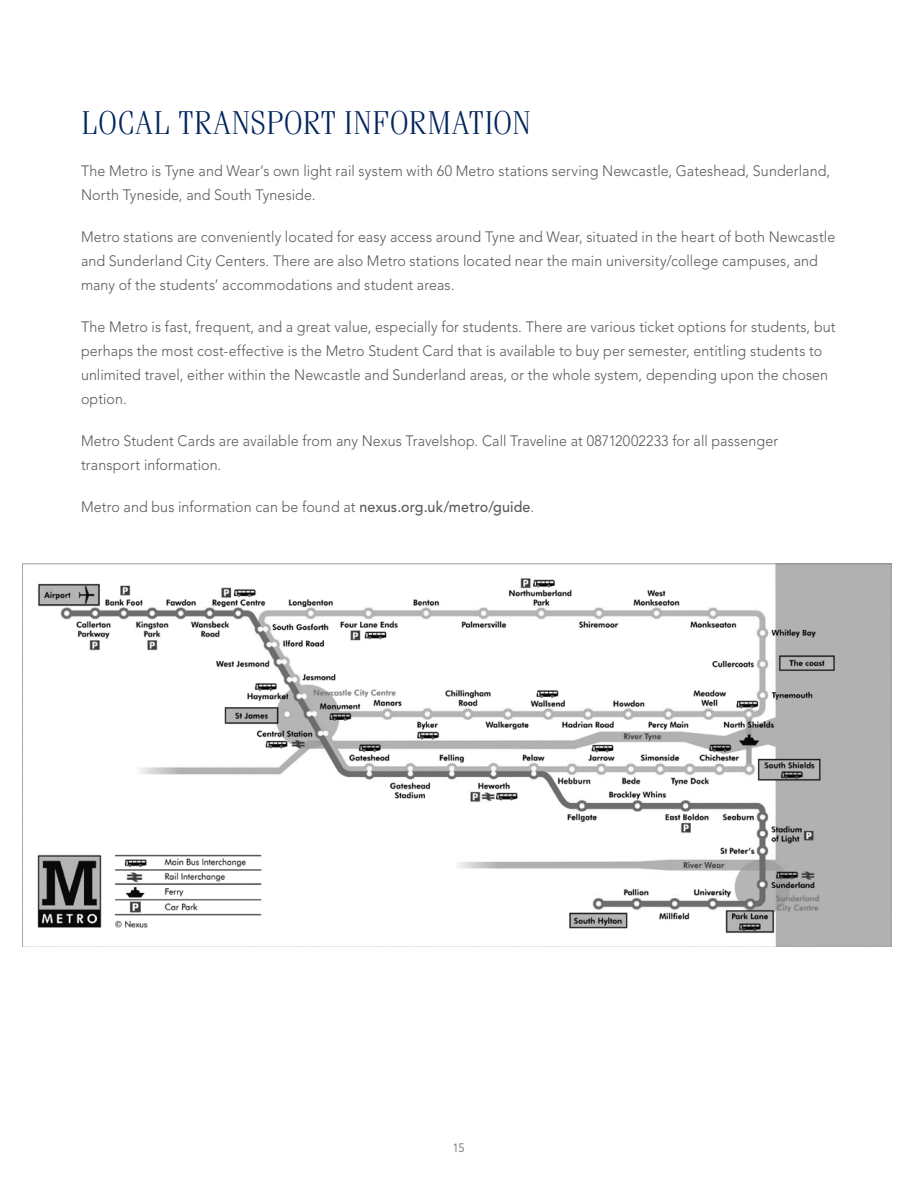
<style>
.page{position:relative;width:918px;height:1188px;background:#fff}
.page>*{position:absolute;margin:0;border:0;box-sizing:border-box;transform-origin:0 0}
.t1{font:300 33px "Fenice";color:#00245d;scale:.95 1}
.t2{font:300 15px/24px "Avenir LT Std";letter-spacing:.005em;color:#58595b;scale:.95 1}
.t3{font:300 12px "Avenir LT Std";color:#58595b;scale:.95 1}
.s1{font-weight:500}
</style>
<div class="page">
<img style="left:23px;top:563px;width:869px;height:384px">
<h1 class="t1" style="left:81px;top:103px;width:476px">LOCAL TRANSPORT INFORMATION</h1>
<p class="t2" style="left:81px;top:159px;width:790px">The Metro is Tyne and Wear’s own light rail system with 60 Metro stations serving Newcastle, Gateshead, Sunderland,<br>North Tyneside, and South Tyneside.</p>
<p class="t2" style="left:81px;top:225px;width:796px">Metro stations are conveniently located for easy access around Tyne and Wear, situated in the heart of both Newcastle and Sunderland City Centers. There are also Metro stations located near the main university/college campuses, and many of the students’ accommodations and student areas.</p>
<p class="t2" style="left:81px;top:315px;width:796px">The Metro is fast, frequent, and a great value, especially for students. There are various ticket options for students, but perhaps the most cost-effective is the Metro Student Card that is available to buy per semester, entitling students to unlimited travel, either within the Newcastle and Sunderland areas, or the whole system, depending upon the chosen option.</p>
<p class="t2" style="left:81px;top:429px;width:735px">Metro Student Cards are available from any Nexus Travelshop. Call Traveline at 08712002233 for all passenger transport information.</p>
<p class="t2" style="left:81px;top:495px;width:476px">Metro and bus information can be found at <span class="s1">nexus.org.uk/metro/guide</span>.</p>
<p class="t3" style="left:453px;top:1141px;width:14px">15</p>
</div>
